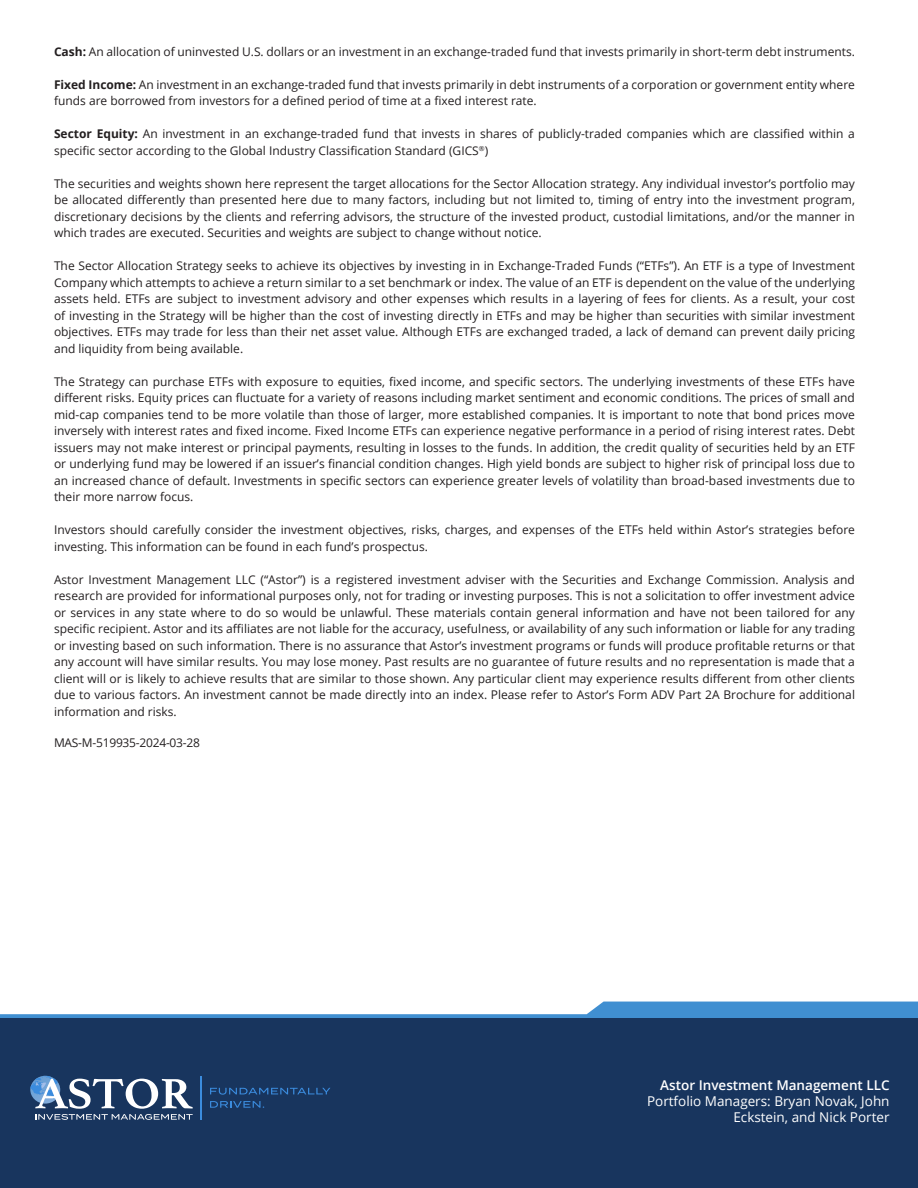
<style>
.page{position:relative;width:918px;height:1188px;background:#fff}
.page>*{position:absolute;margin:0;border:0;box-sizing:border-box;transform-origin:0 0}
.t1{font:13.5px/16.2px "Open Sans";color:#fff;text-align:right}
.t2{font:600 13.5px "Open Sans";color:#fff}
.t3{font:12px/16.5px "Open Sans";color:#231f20;text-align:justify}
.t4{font:12px "Open Sans";letter-spacing:-.02em;color:#231f20}
.s1{font-weight:700}
</style>
<div class="page">
<svg style="left:0;top:1002px;width:918px;height:17px"></svg>
<div style="left:0;top:1019px;width:918px;height:169px;background:#18355e"></div>
<hr style="left:200px;top:1076px;width:2px;height:44px;background:#3b8cde">
<svg style="left:210px;top:1088px;width:120px;height:7px"></svg>
<svg style="left:210px;top:1101px;width:54px;height:7px"></svg>
<svg style="left:30px;top:1076px;width:163px;height:44px"></svg>
<p class="t3" style="left:54px;top:43px;width:802px"><span class="s1">Cash:</span> An allocation of uninvested U.S. dollars or an investment in an exchange-traded fund that invests primarily in short-term debt instruments.</p>
<p class="t3" style="left:54px;top:76px;width:803px"><span class="s1">Fixed Income:</span> An investment in an exchange-traded fund that invests primarily in debt instruments of a corporation or government entity where funds are borrowed from investors for a defined period of time at a fixed interest rate.</p>
<p class="t3" style="left:54px;top:125px;width:803px"><span class="s1">Sector Equity:</span> An investment in an exchange-traded fund that invests in shares of publicly-traded companies which are classified within a specific sector according to the Global Industry Classification Standard (GICS<sup>®</sup>)</p>
<p class="t3" style="left:54px;top:175px;width:803px">The securities and weights shown here represent the target allocations for the Sector Allocation strategy. Any individual investor’s portfolio may be allocated differently than presented here due to many factors, including but not limited to, timing of entry into the investment program, discretionary decisions by the clients and referring advisors, the structure of the invested product, custodial limitations, and/or the manner in which trades are executed. Securities and weights are subject to change without notice.</p>
<p class="t3" style="left:54px;top:257px;width:803px">The Sector Allocation Strategy seeks to achieve its objectives by investing in in Exchange-Traded Funds (“ETFs”). An ETF is a type of Investment Company which attempts to achieve a return similar to a set benchmark or index. The value of an ETF is dependent on the value of the underlying assets held. ETFs are subject to investment advisory and other expenses which results in a layering of fees for clients. As a result, your cost of investing in the Strategy will be higher than the cost of investing directly in ETFs and may be higher than securities with similar investment objectives. ETFs may trade for less than their net asset value. Although ETFs are exchanged traded, a lack of demand can prevent daily pricing and liquidity from being available.</p>
<p class="t3" style="left:54px;top:373px;width:803px">The Strategy can purchase ETFs with exposure to equities, fixed income, and specific sectors. The underlying investments of these ETFs have different risks. Equity prices can fluctuate for a variety of reasons including market sentiment and economic conditions. The prices of small and mid-cap companies tend to be more volatile than those of larger, more established companies. It is important to note that bond prices move inversely with interest rates and fixed income. Fixed Income ETFs can experience negative performance in a period of rising interest rates. Debt issuers may not make interest or principal payments, resulting in losses to the funds. In addition, the credit quality of securities held by an ETF or underlying fund may be lowered if an issuer’s financial condition changes. High yield bonds are subject to higher risk of principal loss due to an increased chance of default. Investments in specific sectors can experience greater levels of volatility than broad-based investments due to their more narrow focus.</p>
<p class="t3" style="left:54px;top:521px;width:803px">Investors should carefully consider the investment objectives, risks, charges, and expenses of the ETFs held within Astor’s strategies before investing. This information can be found in each fund’s prospectus.</p>
<p class="t3" style="left:54px;top:571px;width:803px">Astor Investment Management LLC (“Astor”) is a registered investment adviser with the Securities and Exchange Commission. Analysis and research are provided for informational purposes only, not for trading or investing purposes. This is not a solicitation to offer investment advice or services in any state where to do so would be unlawful. These materials contain general information and have not been tailored for any specific recipient. Astor and its affiliates are not liable for the accuracy, usefulness, or availability of any such information or liable for any trading or investing based on such information. There is no assurance that Astor’s investment programs or funds will produce profitable returns or that any account will have similar results. You may lose money. Past results are no guarantee of future results and no representation is made that a client will or is likely to achieve results that are similar to those shown. Any particular client may experience results different from other clients due to various factors. An investment cannot be made directly into an index. Please refer to Astor’s Form ADV Part 2A Brochure for additional information and risks.</p>
<p class="t4" style="left:54px;top:735px;width:147px">MAS-M-519935-2024-03-28</p>
<p class="t2" style="left:660px;top:1076px;width:231px">Astor Investment Management LLC</p>
<p class="t1" style="left:647px;top:1093px;width:244px">Portfolio Managers: Bryan Novak, John<br>Eckstein, and Nick Porter</p>
</div>
